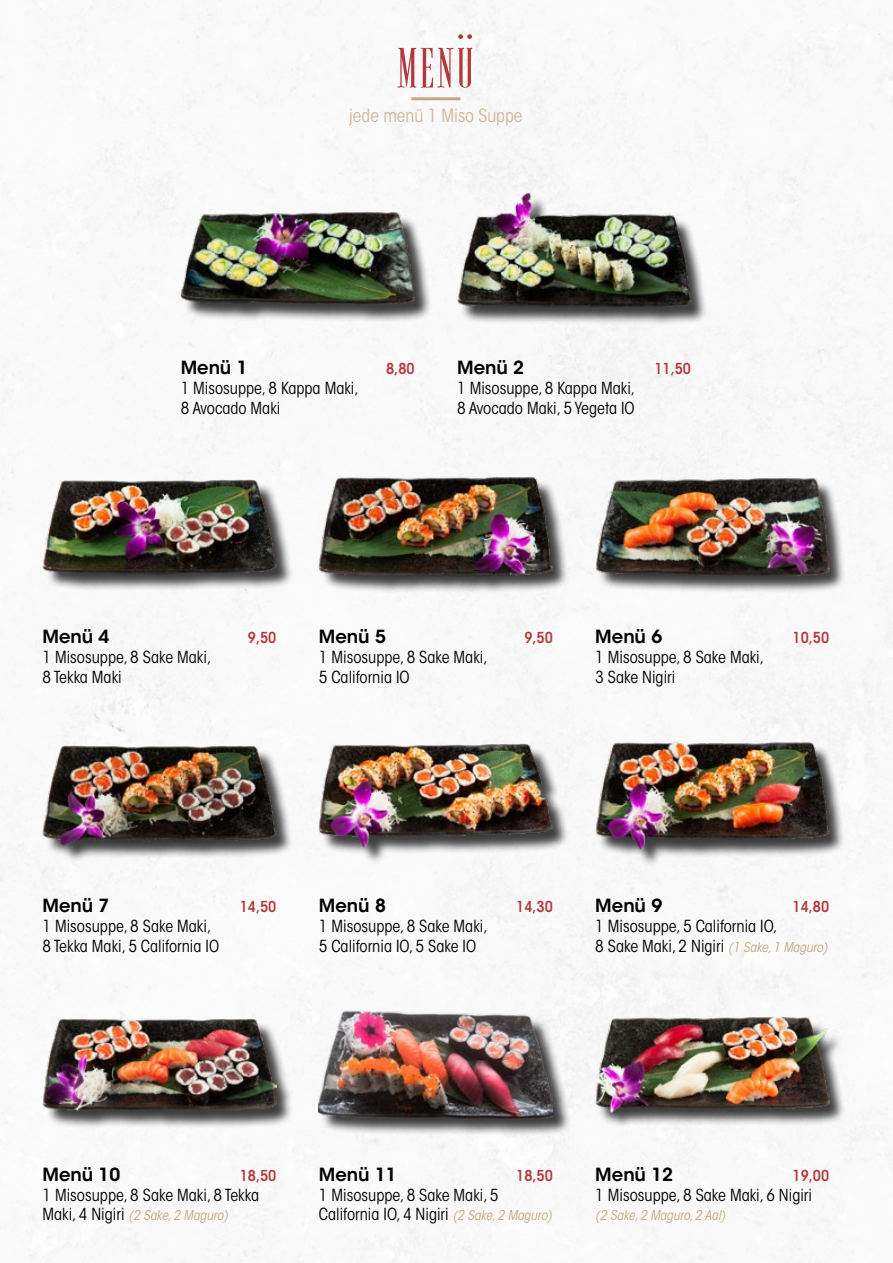
<style>
.page{position:relative;width:893px;height:1263px;background:#fff}
.page>*{position:absolute;margin:0;border:0;box-sizing:border-box;transform-origin:0 0}
.t1{font:60px "LNTH Ayres";color:#b4373a}
.t2{font:600 18px "ITC Avant Garde Std";color:#000}
.t3{font:condensed 18px "ITC Avant Garde Std";color:#d0b997}
.t4{font:condensed 16.5px/19.8px "ITC Avant Garde Std";color:#000}
.t5{font:600 condensed 15px "ITC Avant Garde Std";color:#b4373a}
.t6{font:italic condensed 13.5px "ITC Avant Garde Std";color:#c5a87f}
.s1{font-style:italic;font-size:13.5px;color:#c5a87f}
.s2{font-style:normal;font-size:16.5px;color:#000}
</style>
<div class="page">
<img style="left:0;top:0;width:893px;height:1263px">
<hr style="left:411px;top:97px;width:49px;height:3px;background:#c5a87f">
<div style="left:184px;top:215px;width:248px;height:107px;background:#000;opacity:.75"></div>
<img style="left:181px;top:212px;width:234px;height:93px">
<div style="left:460px;top:195px;width:248px;height:130px;background:#000;opacity:.75"></div>
<img style="left:457px;top:192px;width:234px;height:115px">
<div style="left:46px;top:483px;width:247px;height:108px;background:#000;opacity:.75"></div>
<img style="left:43px;top:480px;width:233px;height:94px">
<div style="left:322px;top:481px;width:248px;height:114px;background:#000;opacity:.75"></div>
<img style="left:319px;top:477px;width:234px;height:100px">
<div style="left:599px;top:480px;width:247px;height:113px;background:#000;opacity:.75"></div>
<img style="left:595px;top:478px;width:234px;height:98px">
<div style="left:46px;top:749px;width:247px;height:114px;background:#000;opacity:.75"></div>
<img style="left:43px;top:746px;width:233px;height:100px">
<div style="left:321px;top:747px;width:249px;height:119px;background:#000;opacity:.75"></div>
<img style="left:319px;top:744px;width:234px;height:104px">
<div style="left:599px;top:745px;width:247px;height:123px;background:#000;opacity:.75"></div>
<img style="left:595px;top:742px;width:234px;height:108px">
<div style="left:46px;top:1022px;width:247px;height:107px;background:#000;opacity:.75"></div>
<img style="left:43px;top:1018px;width:233px;height:93px">
<div style="left:321px;top:1013px;width:250px;height:124px;background:#000;opacity:.75"></div>
<img style="left:319px;top:1010px;width:234px;height:109px">
<div style="left:599px;top:1021px;width:247px;height:109px;background:#000;opacity:.75"></div>
<img style="left:595px;top:1017px;width:234px;height:95px">
<h1 class="t1" style="left:398px;top:29px;width:78px">MENÜ</h1>
<p class="t3" style="left:349px;top:105px;width:175px">jede menü 1 Miso Suppe</p>
<p class="t2" style="left:181px;top:356px;width:68px">Menü 1</p>
<p class="t5" style="left:386px;top:360px;width:30px">8,80</p>
<p class="t4" style="left:181px;top:378px;width:180px">1 Misosuppe, 8 Kappa Maki,<br>8 Avocado Maki</p>
<p class="t2" style="left:457px;top:356px;width:68px">Menü 2</p>
<p class="t5" style="left:654px;top:360px;width:38px">11,50</p>
<p class="t4" style="left:457px;top:378px;width:180px">1 Misosuppe, 8 Kappa Maki,<br>8 Avocado Maki, 5 Yegeta IO</p>
<p class="t2" style="left:43px;top:625px;width:68px">Menü 4</p>
<p class="t5" style="left:248px;top:628px;width:30px">9,50</p>
<p class="t4" style="left:43px;top:647px;width:170px">1 Misosuppe, 8 Sake Maki,<br>8 Tekka Maki</p>
<p class="t2" style="left:319px;top:625px;width:68px">Menü 5</p>
<p class="t5" style="left:524px;top:628px;width:30px">9,50</p>
<p class="t4" style="left:319px;top:647px;width:170px">1 Misosuppe, 8 Sake Maki,<br>5 California IO</p>
<p class="t2" style="left:595px;top:625px;width:68px">Menü 6</p>
<p class="t5" style="left:793px;top:628px;width:38px">10,50</p>
<p class="t4" style="left:595px;top:647px;width:170px">1 Misosuppe, 8 Sake Maki,<br>3 Sake Nigiri</p>
<p class="t2" style="left:43px;top:894px;width:68px">Menü 7</p>
<p class="t5" style="left:240px;top:897px;width:38px">14,50</p>
<p class="t4" style="left:43px;top:916px;width:178px">1 Misosuppe, 8 Sake Maki,<br>8 Tekka Maki, 5 California IO</p>
<p class="t2" style="left:319px;top:894px;width:68px">Menü 8</p>
<p class="t5" style="left:516px;top:897px;width:38px">14,30</p>
<p class="t4" style="left:319px;top:916px;width:170px">1 Misosuppe, 8 Sake Maki,<br>5 California IO, 5 Sake IO</p>
<p class="t2" style="left:595px;top:894px;width:68px">Menü 9</p>
<p class="t5" style="left:793px;top:897px;width:38px">14,80</p>
<p class="t4" style="left:595px;top:916px;width:234px">1 Misosuppe, 5 California IO,<br>8 Sake Maki, 2 Nigiri <span class="s1">(1 Sake, 1 Maguro)</span></p>
<p class="t2" style="left:43px;top:1163px;width:79px">Menü 10</p>
<p class="t5" style="left:240px;top:1166px;width:38px">18,50</p>
<p class="t4" style="left:43px;top:1185px;width:218px">1 Misosuppe, 8 Sake Maki, 8 Tekka</p>
<p class="t6" style="left:43px;top:1207px;width:187px"><span class="s2">Maki, 4 Nigiri</span> (2 Sake, 2 Maguro)</p>
<p class="t2" style="left:319px;top:1163px;width:79px">Menü 11</p>
<p class="t5" style="left:516px;top:1166px;width:38px">18,50</p>
<p class="t4" style="left:319px;top:1185px;width:235px">1 Misosuppe, 8 Sake Maki, 5<br>California IO, 4 Nigiri <span class="s1">(2 Sake, 2 Maguro)</span></p>
<p class="t2" style="left:595px;top:1163px;width:79px">Menü 12</p>
<p class="t5" style="left:793px;top:1166px;width:38px">19,00</p>
<p class="t4" style="left:595px;top:1185px;width:218px">1 Misosuppe, 8 Sake Maki, 6 Nigiri</p>
<p class="t6" style="left:595px;top:1207px;width:132px">(2 Sake, 2 Maguro, 2 Aal)</p>
</div>
